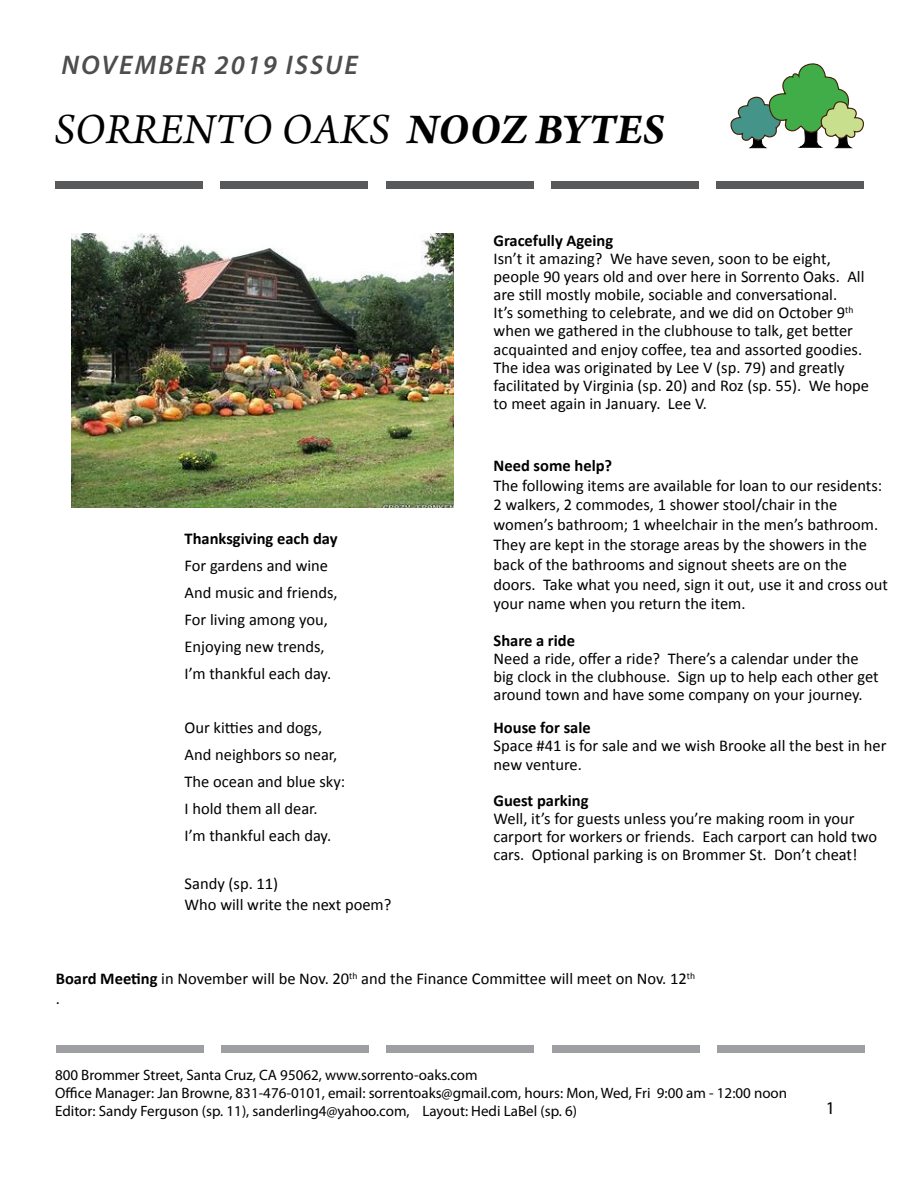
<style>
.page{position:relative;width:918px;height:1188px;background:#fff}
.page>*{position:absolute;margin:0;border:0;box-sizing:border-box;transform-origin:0 0}
.t1{font:italic 45px "Arno Pro";letter-spacing:.005em;color:#000}
.t2{font:italic 600 27px "Myriad Pro";letter-spacing:.075em;color:#4d4d4d}
.t3{font:18px "Myriad Pro";color:#000}
.t4{font:16.5px/18.1px "Calibri";color:#000}
.t5{font:700 16.5px "Calibri";color:#000}
.t6{font:15px/18px "Myriad Pro";color:#000}
.s1{font-weight:700}
</style>
<div class="page">
<div style="left:56px;top:1045px;width:148px;height:8px;background:#9d9fa2"></div>
<div style="left:387px;top:1045px;width:147px;height:8px;background:#9d9fa2"></div>
<div style="left:221px;top:1045px;width:148px;height:8px;background:#9d9fa2"></div>
<div style="left:552px;top:1045px;width:148px;height:8px;background:#9d9fa2"></div>
<div style="left:717px;top:1045px;width:148px;height:8px;background:#9d9fa2"></div>
<img style="left:71px;top:233px;width:382px;height:275px">
<svg style="left:730px;top:63px;width:134px;height:85px"></svg>
<div style="left:55px;top:181px;width:148px;height:8px;background:#58595b"></div>
<div style="left:386px;top:181px;width:148px;height:8px;background:#58595b"></div>
<div style="left:220px;top:181px;width:148px;height:8px;background:#58595b"></div>
<div style="left:551px;top:181px;width:148px;height:8px;background:#58595b"></div>
<div style="left:717px;top:181px;width:147px;height:8px;background:#58595b"></div>
<h2 class="t2" style="left:62px;top:48px;width:298px">NOVEMBER 2019 ISSUE</h2>
<h1 class="t1" style="left:54px;top:103px;width:612px">SORRENTO OAKS <span class="s1">NOOZ BYTES</span></h1>
<p class="t5" style="left:185px;top:528px;width:155px">Thanksgiving each day</p>
<p class="t4" style="left:185px;top:552px;width:155px;line-height:27px">For gardens and wine<br>And music and friends,<br>For living among you,<br>Enjoying new trends,<br>I’m thankful each day.</p>
<p class="t4" style="left:185px;top:714px;width:162px;line-height:27px">Our kitties and dogs,<br>And neighbors so near,<br>The ocean and blue sky:<br>I hold them all dear.<br>I’m thankful each day.</p>
<p class="t4" style="left:185px;top:873px;width:208px;line-height:21px">Sandy (sp. 11)<br>Who will write the next poem?</p>
<p class="t5" style="left:494px;top:230px;width:121px">Gracefully Ageing</p>
<p class="t4" style="left:494px;top:249px;width:377px">Isn’t it amazing? We have seven, soon to be eight, people 90 years old and over here in Sorrento Oaks. All are still mostly mobile, sociable and conversational.<br>It’s something to celebrate, and we did on October 9<sup>th </sup>when we gathered in the clubhouse to talk, get better acquainted and enjoy coffee, tea and assorted goodies.<br>The idea was originated by Lee V (sp. 79) and greatly facilitated by Virginia (sp. 20) and Roz (sp. 55). We hope to meet again in January. Lee V.</p>
<p class="t5" style="left:494px;top:455px;width:120px">Need some help?</p>
<p class="t4" style="left:494px;top:475px;width:396px;line-height:19.8px">The following items are available for loan to our residents:<br>2 walkers, 2 commodes, 1 shower stool/chair in the women’s bathroom; 1 wheelchair in the men’s bathroom.<br>They are kept in the storage areas by the showers in the back of the bathrooms and signout sheets are on the doors. Take what you need, sign it out, use it and cross out your name when you return the item.</p>
<p class="t5" style="left:494px;top:630px;width:83px">Share a ride</p>
<p class="t4" style="left:494px;top:649px;width:387px">Need a ride, offer a ride? There’s a calendar under the big clock in the clubhouse. Sign up to help each other get around town and have some company on your journey.</p>
<p class="t5" style="left:494px;top:717px;width:99px">House for sale</p>
<p class="t4" style="left:494px;top:737px;width:394px">Space #41 is for sale and we wish Brooke all the best in her new venture.</p>
<p class="t5" style="left:494px;top:790px;width:97px">Guest parking</p>
<p class="t4" style="left:494px;top:810px;width:385px">Well, it’s for guests unless you’re making room in your carport for workers or friends. Each carport can hold two cars. Optional parking is on Brommer St. Don’t cheat!</p>
<p class="t4" style="left:56px;top:969px;width:641px;line-height:19.8px"><span class="s1">Board Meeting</span> in November will be Nov. 20<sup>th</sup> and the Finance Committee will meet on Nov. 12<sup>th </sup>.</p>
<p class="t6" style="left:55px;top:1065px;width:734px">800 Brommer Street, Santa Cruz, CA 95062, www.sorrento-oaks.com<br>Office Manager: Jan Browne, 831-476-0101, email: sorrentoaks@gmail.com, hours: Mon, Wed, Fri 9:00 am - 12:00 noon<br>Editor: Sandy Ferguson (sp. 11), sanderling4@yahoo.com, Layout: Hedi LaBel (sp. 6)</p>
<p class="t3" style="left:826px;top:1097px;width:11px">1</p>
</div>
